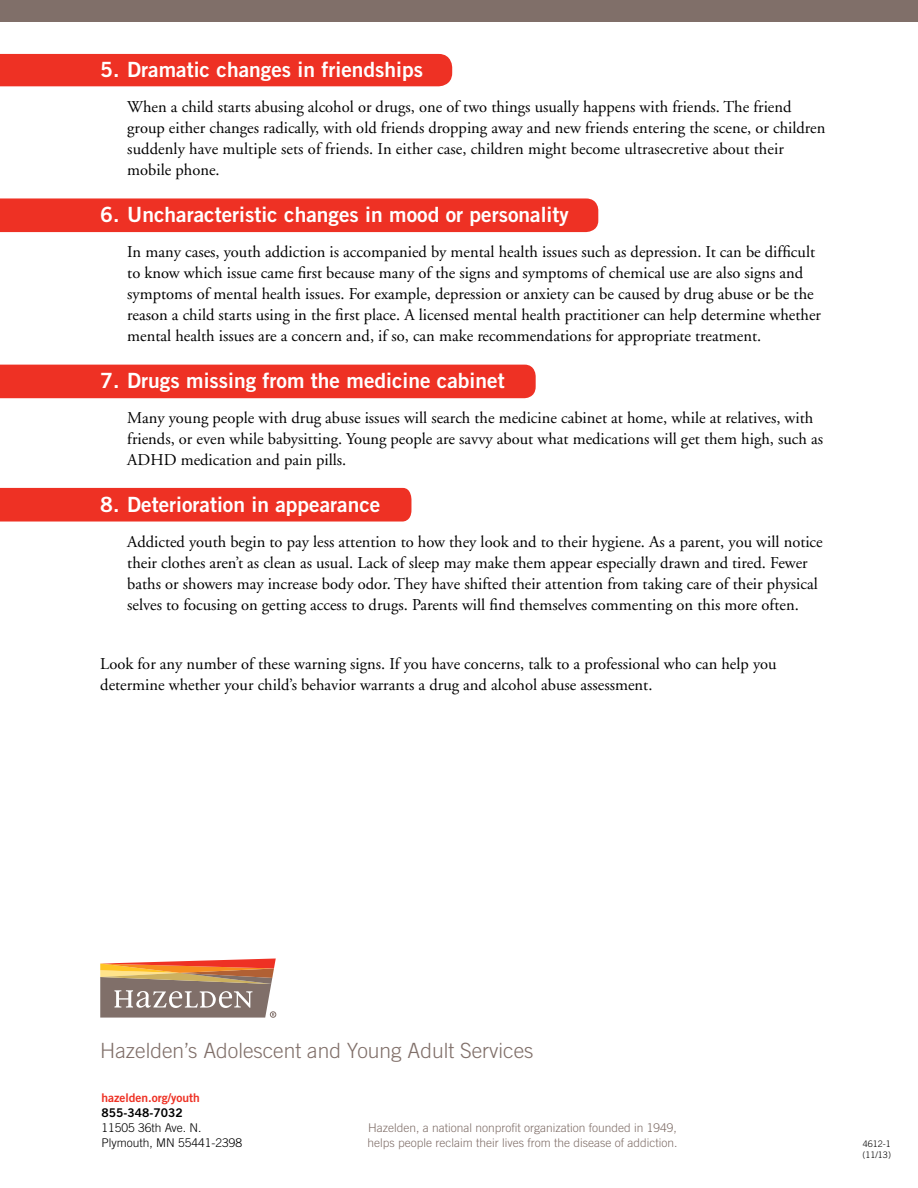
<style>
.page{position:relative;width:918px;height:1188px;background:#fff}
.page>*{position:absolute;margin:0;border:0;box-sizing:border-box;transform-origin:0 0}
.t1{font:21px "Trade Gothic Bold Two";color:#fff}
.t2{font:300 21px "Trade Gothic";color:#806f69}
.t3{font:16.5px/21px "Adobe Garamond";color:#000}
.t4{font:300 12px/15px "Trade Gothic";color:#806f69}
.t5{font:300 12px/15px "Trade Gothic";color:#000}
.t6{font:12px "Trade Gothic Bold Two";color:#ee3124}
.t7{font:12px "Trade Gothic Bold Two";color:#000}
.t8{font:300 9px/10.8px "Trade Gothic";color:#000}
</style>
<div class="page">
<div style="left:0;top:488px;width:411px;height:34px;background:#ee3124"></div>
<div style="left:0;top:198px;width:598px;height:34px;background:#ee3124"></div>
<div style="left:0;top:365px;width:536px;height:33px;background:#ee3124"></div>
<div style="left:0;top:54px;width:452px;height:32px;background:#ee3124"></div>
<div style="left:0;top:0;width:918px;height:21px;background:#806f69"></div>
<svg style="left:100px;top:958px;width:176px;height:60px;background:#b18b74"></svg>
<div style="left:270px;top:1011px;width:6px;height:7px;border:1px solid #806f69;border-radius:50%"></div>
<p class="t1" style="left:100px;top:57px;width:324px">5. Dramatic changes in friendships</p>
<p class="t3" style="left:127px;top:97px;width:700px">When a child starts abusing alcohol or drugs, one of two things usually happens with friends. The friend group either changes radically, with old friends dropping away and new friends entering the scene, or children suddenly have multiple sets of friends. In either case, children might become ultrasecretive about their mobile phone.</p>
<p class="t1" style="left:100px;top:202px;width:470px">6. Uncharacteristic changes in mood or personality</p>
<p class="t3" style="left:127px;top:242px;width:695px">In many cases, youth addiction is accompanied by mental health issues such as depression. It can be difficult to know which issue came first because many of the signs and symptoms of chemical use are also signs and symptoms of mental health issues. For example, depression or anxiety can be caused by drug abuse or be the reason a child starts using in the first place. A licensed mental health practitioner can help determine whether mental health issues are a concern and, if so, can make recommendations for appropriate treatment.</p>
<p class="t1" style="left:100px;top:368px;width:406px">7. Drugs missing from the medicine cabinet</p>
<p class="t3" style="left:127px;top:408px;width:697px">Many young people with drug abuse issues will search the medicine cabinet at home, while at relatives, with friends, or even while babysitting. Young people are savvy about what medications will get them high, such as<br>ADHD medication and pain pills.</p>
<p class="t1" style="left:100px;top:492px;width:282px">8. Deterioration in appearance</p>
<p class="t3" style="left:127px;top:532px;width:697px">Addicted youth begin to pay less attention to how they look and to their hygiene. As a parent, you will notice their clothes aren’t as clean as usual. Lack of sleep may make them appear especially drawn and tired. Fewer baths or showers may increase body odor. They have shifted their attention from taking care of their physical selves to focusing on getting access to drugs. Parents will find themselves commenting on this more often.</p>
<p class="t3" style="left:100px;top:654px;width:678px">Look for any number of these warning signs. If you have concerns, talk to a professional who can help you determine whether your child’s behavior warrants a drug and alcohol abuse assessment.</p>
<p class="t2" style="left:100px;top:1038px;width:435px">Hazelden’s Adolescent and Young Adult Services</p>
<p class="t6" style="left:102px;top:1090px;width:100px">hazelden.org/youth</p>
<p class="t7" style="left:102px;top:1105px;width:83px">855-348-7032</p>
<p class="t5" style="left:102px;top:1120px;width:142px">11505 36th Ave. N.<br>Plymouth, MN 55441-2398</p>
<p class="t4" style="left:368px;top:1120px;width:312px">Hazelden, a national nonprofit organization founded in 1949, helps people reclaim their lives from the disease of addiction.</p>
<p class="t8" style="left:862px;top:1139px;width:30px">4612-1 (11/13)</p>
</div>
